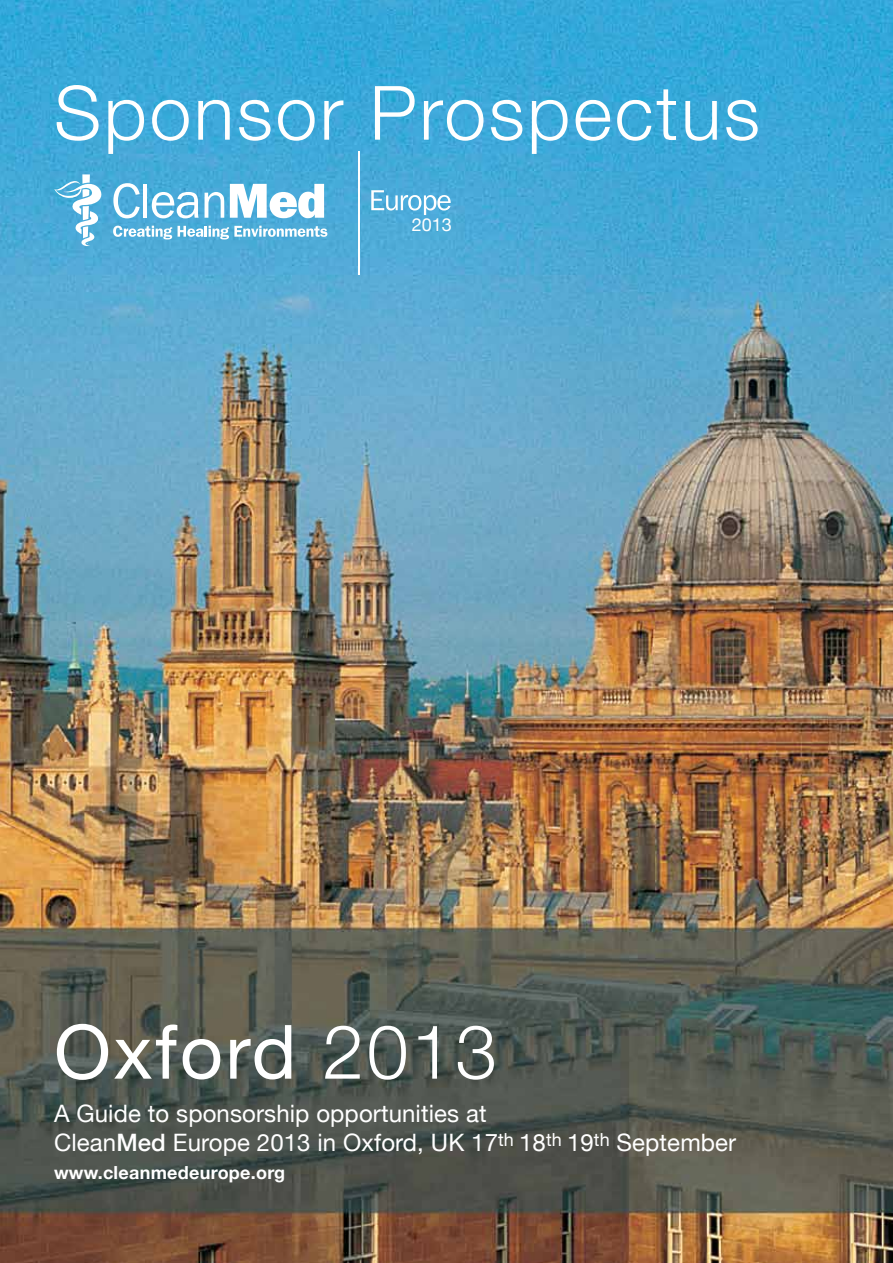
<style>
.page{position:relative;width:893px;height:1263px;background:#fff}
.page>*{position:absolute;margin:0;border:0;box-sizing:border-box;transform-origin:0 0}
.t1{font:300 75px "Helvetica Neue";letter-spacing:.035em;color:#fff}
.t2{font:75px "Helvetica Neue";letter-spacing:.035em;color:#fff}
.t3{font:24px/28.8px "Helvetica Neue";letter-spacing:.005em;color:#fff}
.t4{font:18.15px "Helvetica Neue";color:#fff}
.t5{font:700 18px "Helvetica Neue";letter-spacing:.015em;color:#fff}
.s1{font-weight:300}
.s2{font-weight:500}
</style>
<div class="page">
<img style="left:0;top:0;width:893px;height:1263px">
<svg style="left:54px;top:174px;width:273px;height:72px"></svg>
<svg style="left:371px;top:190px;width:80px;height:25px"></svg>
<hr style="left:359px;top:151px;width:1px;height:123px;background:#fff">
<h1 class="t1" style="left:54px;top:67px;width:707px">Sponsor Prospectus</h1>
<p class="t4" style="left:412px;top:214px;width:42px">2013</p>
<h1 class="t2" style="left:54px;top:1007px;width:445px">Oxford <span class="s1">2013</span></h1>
<p class="t3" style="left:54px;top:1099px;width:684px">A Guide to sponsorship opportunities at<br>Clean<span class="s2">Med</span> Europe 2013 in Oxford, UK 17<sup>th</sup> 18<sup>th</sup> 19<sup>th</sup> September</p>
<p class="t5" style="left:54px;top:1161px;width:233px">www.cleanmedeurope.org</p>
</div>
